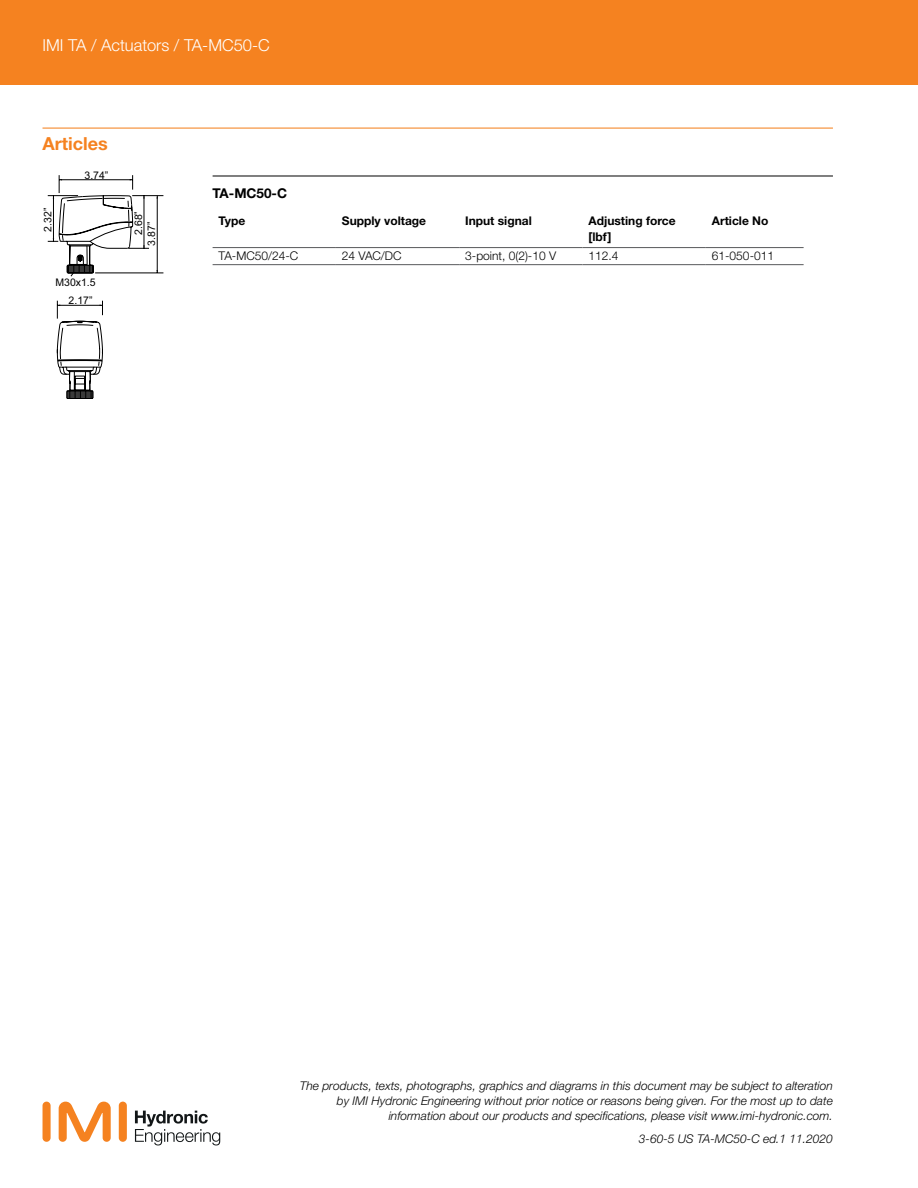
<style>
.page{position:relative;width:918px;height:1188px;background:#fff}
.page>*{position:absolute;margin:0;border:0;box-sizing:border-box;transform-origin:0 0}
.t1{font:700 18px "Helvetica Neue LTW1 G";color:#f58220}
.t2{font:300 16.5px "Helvetica Neue LTW1 G";color:#fff}
.t3{font:700 13.5px "Helvetica Neue LTW1 G";color:#000}
.t4{font:italic 300 12px/15px "Helvetica Neue LT Std";color:#000;text-align:right}
.t5{font:700 12px/16.5px "Helvetica Neue LTW1 G";color:#000}
.t6{font:300 12px "Helvetica Neue LTW1 G";color:#000}
.t7{font:italic 300 12px "Helvetica Neue LTW1 G";color:#000}
.t8{font:10.5px "Arial";color:#000}
</style>
<div class="page">
<div style="left:0;top:0;width:918px;height:85px;background:#f58220"></div>
<div style="left:119px;top:1102px;width:8px;height:40px;background:#f58220;border-radius:4px"></div>
<div style="left:43px;top:1102px;width:8px;height:40px;background:#f58220;border-radius:4px"></div>
<svg style="left:59px;top:1102px;width:52px;height:40px"></svg>
<svg style="left:135px;top:1111px;width:85px;height:34px"></svg>
<hr style="left:43px;top:128px;width:790px;height:1px;background:#f58220">
<hr style="left:213px;top:176px;width:620px;height:1px;background:#000">
<hr style="left:213px;top:247px;width:123px;height:1px;background:#58595b">
<hr style="left:213px;top:264px;width:123px;height:1px;background:#58595b">
<hr style="left:336px;top:247px;width:123px;height:1px;background:#58595b">
<hr style="left:336px;top:264px;width:123px;height:1px;background:#58595b">
<hr style="left:459px;top:247px;width:124px;height:1px;background:#58595b">
<hr style="left:459px;top:264px;width:124px;height:1px;background:#58595b">
<hr style="left:583px;top:247px;width:123px;height:1px;background:#58595b">
<hr style="left:583px;top:264px;width:123px;height:1px;background:#58595b">
<hr style="left:706px;top:247px;width:98px;height:1px;background:#58595b">
<hr style="left:706px;top:264px;width:98px;height:1px;background:#58595b">
<hr style="left:132px;top:195px;width:31px;height:1px;background:#000">
<hr style="left:95px;top:273px;width:68px;height:1px;background:#000">
<hr style="left:157px;top:196px;width:1px;height:77px;background:#000">
<svg style="left:48px;top:175px;width:101px;height:224px"></svg>
<h2 class="t2" style="left:43px;top:35px;width:229px">IMI TA / Actuators / TA-MC50-C</h2>
<h1 class="t1" style="left:43px;top:132px;width:67px">Articles</h1>
<p class="t8" style="left:41px;top:232px;width:25px;rotate:-90deg">2.32”</p>
<p class="t8" style="left:85px;top:168px;width:25px">3.74”</p>
<p class="t8" style="left:55px;top:275px;width:42px">M30x1.5</p>
<p class="t8" style="left:69px;top:294px;width:25px">2.17”</p>
<p class="t8" style="left:131px;top:235px;width:25px;rotate:-90deg">2.68”</p>
<p class="t8" style="left:145px;top:246px;width:25px;rotate:-90deg">3.87”</p>
<p class="t3" style="left:213px;top:184px;width:76px">TA-MC50-C</p>
<p class="t5" style="left:219px;top:212px;width:28px">Type</p>
<p class="t5" style="left:342px;top:212px;width:86px">Supply voltage</p>
<p class="t5" style="left:465px;top:212px;width:68px">Input signal</p>
<p class="t5" style="left:589px;top:212px;width:89px">Adjusting force [lbf]</p>
<p class="t5" style="left:712px;top:212px;width:58px">Article No</p>
<p class="t6" style="left:219px;top:249px;width:81px">TA-MC50/24-C</p>
<p class="t6" style="left:342px;top:249px;width:61px">24 VAC/DC</p>
<p class="t6" style="left:465px;top:249px;width:92px">3-point, 0(2)-10 V</p>
<p class="t6" style="left:589px;top:249px;width:32px">112.4</p>
<p class="t6" style="left:712px;top:249px;width:64px">61-050-011</p>
<p class="t4" style="left:300px;top:1078px;width:535px">The products, texts, photographs, graphics and diagrams in this document may be subject to alteration by IMI Hydronic Engineering without prior notice or reasons being given. For the most up to date information about our products and specifications, please visit www.imi-hydronic.com.</p>
<p class="t7" style="left:639px;top:1132px;width:196px">3-60-5 US TA-MC50-C ed.1 11.2020</p>
</div>
